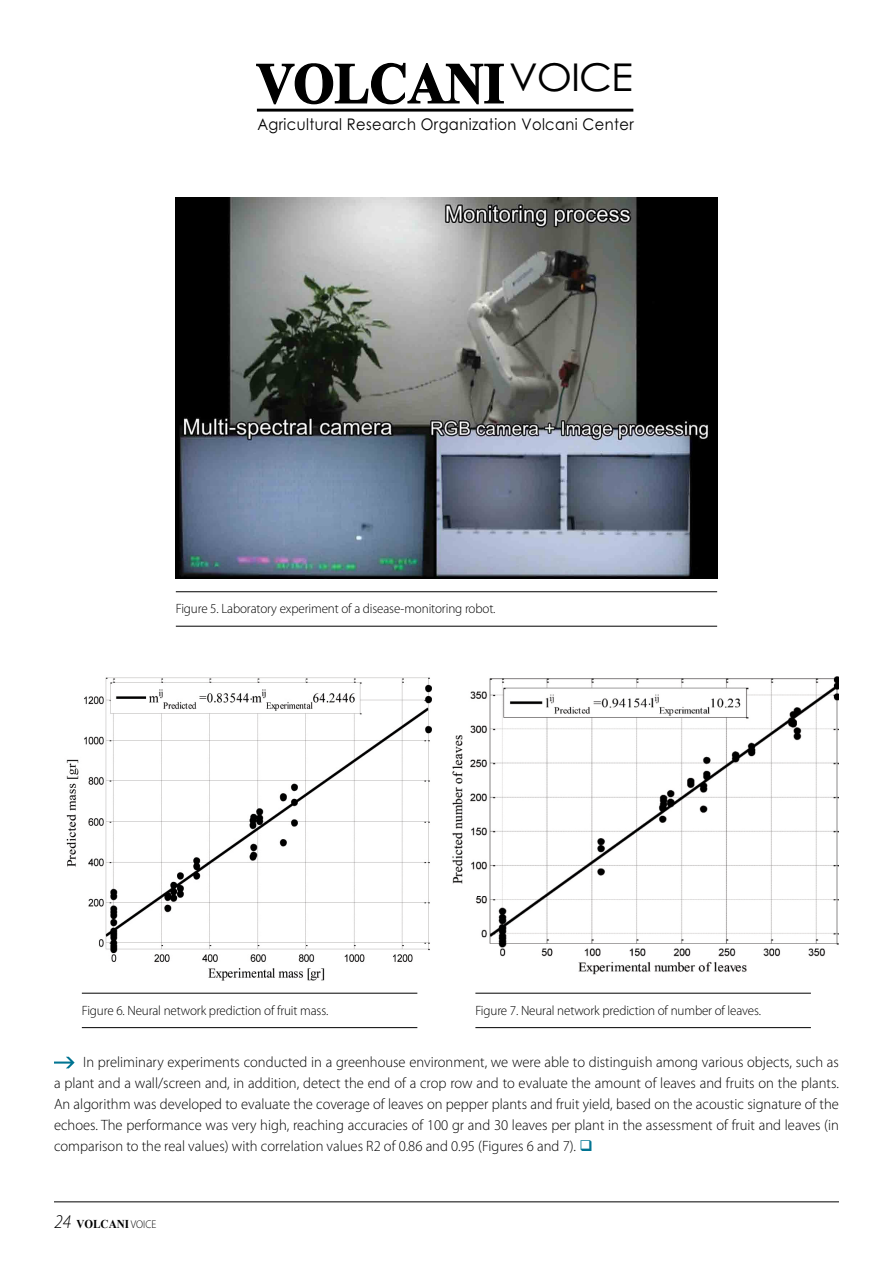
<style>
.page{position:relative;width:893px;height:1263px;background:#fff}
.page>*{position:absolute;margin:0;border:0;box-sizing:border-box;transform-origin:0 0}
.t1{font:700 57.75px "Times New Roman";color:#000;scale:.91 1}
.t2{font:16.05px "Century Gothic";letter-spacing:.025em;color:#000;scale:.91 1}
.t3{font:300 15px/21px "Myriad Pro";color:#000;text-align:justify}
.t4{font:300 13.5px "Myriad Pro";letter-spacing:-.01em;color:#000}
.t5{font:700 12px "Times New Roman";color:#000;scale:.93 1}
.s1{color:#007492}
.s2{font-family:"Myriad Pro";font-weight:300;font-style:italic;font-size:19.5px}
.s3{font-family:"Myriad Pro";font-weight:300;font-size:11.25px}
</style>
<div class="page">
<hr style="left:54px;top:1201px;width:785px;height:1px;background:#000">
<svg style="left:256px;top:62px;width:248px;height:43px"></svg>
<hr style="left:257px;top:109px;width:376px;height:3px;background:#000">
<svg style="left:54px;top:1057px;width:21px;height:11px"></svg>
<img style="left:452px;top:677px;width:387px;height:298px">
<hr style="left:176px;top:591px;width:541px;height:1px;background:#000">
<hr style="left:176px;top:626px;width:541px;height:1px;background:#000">
<hr style="left:82px;top:993px;width:335px;height:1px;background:#000">
<hr style="left:82px;top:1027px;width:335px;height:1px;background:#000">
<hr style="left:475px;top:993px;width:336px;height:1px;background:#000">
<hr style="left:475px;top:1027px;width:336px;height:1px;background:#000">
<img style="left:66px;top:677px;width:366px;height:304px">
<img style="left:176px;top:198px;width:541px;height:381px">
<h1 class="t1" style="left:256px;top:43px;width:415px">VOLCANI<sup>VOICE</sup></h1>
<p class="t2" style="left:257px;top:113px;width:415px">Agricultural Research Organization Volcani Center</p>
<p class="t4" style="left:176px;top:600px;width:321px">Figure 5. Laboratory experiment of a disease-monitoring robot.</p>
<p class="t4" style="left:82px;top:1002px;width:248px">Figure 6. Neural network prediction of fruit mass.</p>
<p class="t4" style="left:475px;top:1002px;width:287px">Figure 7. Neural network prediction of number of leaves.</p>
<p class="t3" style="left:54px;top:1051px;width:786px;text-indent:29px">In preliminary experiments conducted in a greenhouse environment, we were able to distinguish among various objects, such as a plant and a wall/screen and, in addition, detect the end of a crop row and to evaluate the amount of leaves and fruits on the plants.<br>An algorithm was developed to evaluate the coverage of leaves on pepper plants and fruit yield, based on the acoustic signature of the echoes. The performance was very high, reaching accuracies of 100 gr and 30 leaves per plant in the assessment of fruit and leaves (in comparison to the real values) with correlation values R2 of 0.86 and 0.95 (Figures 6 and 7). <span class="s1">❑</span></p>
<p class="t5" style="left:54px;top:1216px;width:111px"><span class="s2">24</span> VOLCANI <span class="s3">VOICE</span></p>
</div>
